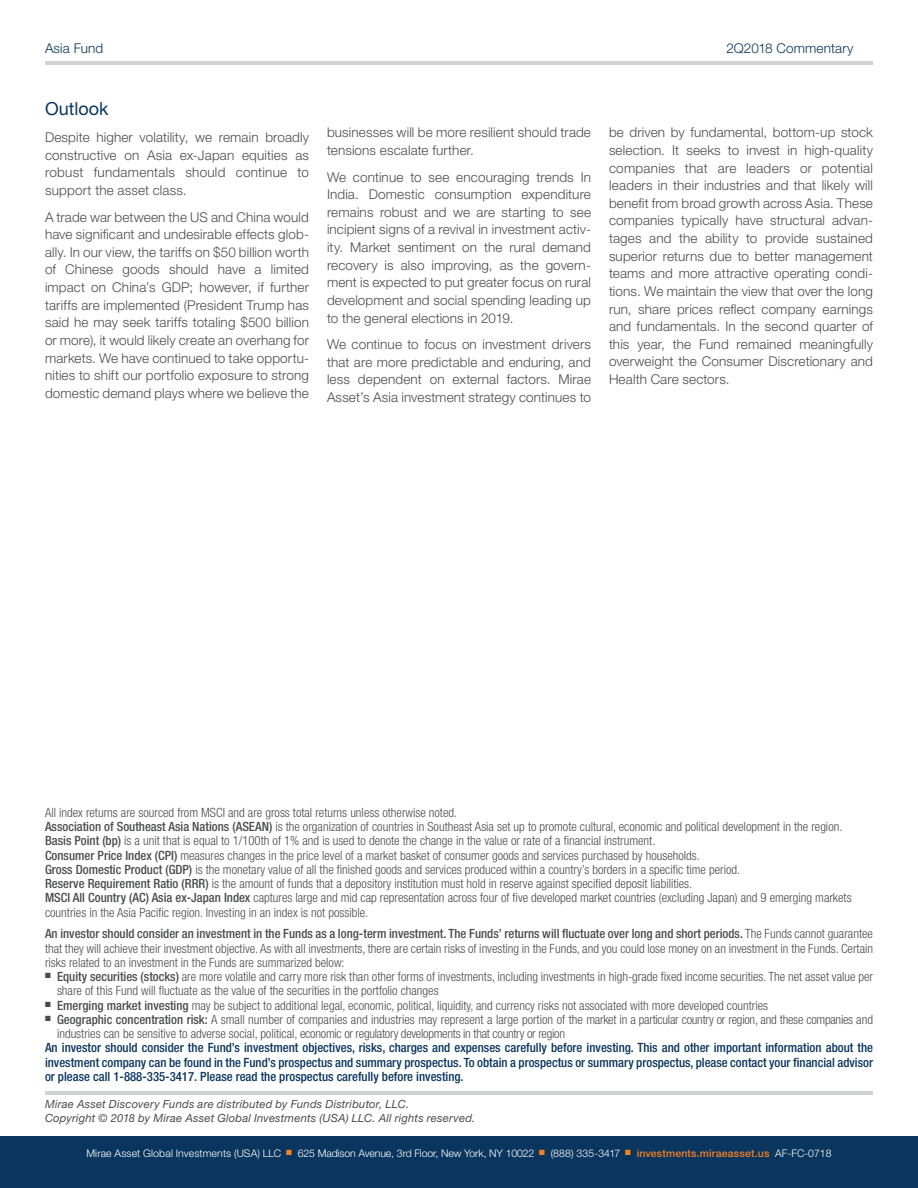
<style>
.page{position:relative;width:918px;height:1188px;background:#fff}
.page>*{position:absolute;margin:0;border:0;box-sizing:border-box;transform-origin:0 0}
.questions{font:18px "Helvetica Neue LT Std";color:#0a355e}
.text{font:300 13.5px/17.7px "Helvetica Neue";letter-spacing:.01em;color:#4b4c4d;text-align:justify}
.Chart_subheads{font:300 13.5px "Helvetica Neue LT Std";letter-spacing:.01em;color:#0a355e}
.rider{font:300 condensed 12.75px/14.2px "Helvetica Neue LT Std";color:#4b4c4d}
.rider-2{font:500 condensed 12.75px/14.2px "Helvetica Neue LT Std";color:#0a355e;text-align:justify}
.Body{font:italic 11.25px "Helvetica Neue LT Std";letter-spacing:.02em;color:#4b4c4d}
.Body-2{font:300 10.5px "Helvetica Neue";color:#fff}
.s1{font-weight:500}
.s2{color:#f58220}
.s3{font-weight:500;color:#f48026}
</style>
<div class="page">
<hr style="left:45px;top:62px;width:828px;height:3px;background:#d1d2d4">
<hr style="left:45px;top:1091px;width:828px;height:3px;background:#d1d2d4">
<div style="left:0;top:1137px;width:918px;height:51px;background:#0a355e"></div>
<p class="Chart_subheads" style="left:45px;top:40px;width:60px">Asia Fund</p>
<p class="Chart_subheads" style="left:726px;top:40px;width:129px">2Q2018 Commentary</p>
<p class="questions" style="left:45px;top:98px;width:65px">Outlook</p>
<p class="text" style="left:45px;top:128px;width:266px">Despite higher volatility, we remain broadly constructive on Asia ex-Japan equities as robust fundamentals should continue to support the asset class.</p>
<p class="text" style="left:45px;top:208px;width:266px">A trade war between the US and China would have significant and undesirable effects glob&shy;ally. In our view, the tariffs on $50 billion worth of Chinese goods should have a limited impact on China’s GDP; however, if further tariffs are implemented (President Trump has said he may seek tariffs totaling $500 billion or more), it would likely create an overhang for markets. We have continued to take opportu&shy;nities to shift our portfolio exposure to strong domestic demand plays where we believe the</p>
<p class="text" style="left:327px;top:123px;width:265px">businesses will be more resilient should trade tensions escalate further.</p>
<p class="text" style="left:327px;top:168px;width:266px">We continue to see encouraging trends In India. Domestic consumption expenditure remains robust and we are starting to see incipient signs of a revival in investment activ&shy;ity. Market sentiment on the rural demand recovery is also improving, as the govern&shy;ment is expected to put greater focus on rural development and social spending leading up to the general elections in 2019.</p>
<p class="text" style="left:327px;top:335px;width:266px">We continue to focus on investment drivers that are more predictable and enduring, and less dependent on external factors. Mirae Asset’s Asia investment strategy continues to</p>
<p class="text" style="left:609px;top:123px;width:266px">be driven by fundamental, bottom-up stock selection. It seeks to invest in high-quality companies that are leaders or potential leaders in their industries and that likely will benefit from broad growth across Asia. These companies typically have structural advan&shy;tages and the ability to provide sustained superior returns due to better management teams and more attractive operating condi&shy;tions. We maintain the view that over the long run, share prices reflect company earnings and fundamentals. In the second quarter of this year, the Fund remained meaningfully overweight the Consumer Discretionary and Health Care sectors.</p>
<p class="rider" style="left:45px;top:805px;width:414px">All index returns are sourced from MSCI and are gross total returns unless otherwise noted.</p>
<p class="rider" style="left:45px;top:819px;width:799px"><span class="s1">Association of Southeast Asia Nations (ASEAN)</span> is the organization of countries in Southeast Asia set up to promote cultural, economic and political development in the region.</p>
<p class="rider" style="left:45px;top:834px;width:612px"><span class="s1">Basis Point (bp)</span> is a unit that is equal to 1/100th of 1% and is used to denote the change in the value or rate of a financial instrument.</p>
<p class="rider" style="left:45px;top:848px;width:656px"><span class="s1">Consumer Price Index (CPI)</span> measures changes in the price level of a market basket of consumer goods and services purchased by households.</p>
<p class="rider" style="left:45px;top:862px;width:697px"><span class="s1">Gross Domestic Product (GDP)</span> is the monetary value of all the finished goods and services produced within a country’s borders in a specific time period.</p>
<p class="rider" style="left:45px;top:876px;width:649px"><span class="s1">Reserve Requirement Ratio (RRR)</span> is the amount of funds that a depository institution must hold in reserve against specified deposit liabilities.</p>
<p class="rider" style="left:45px;top:891px;width:808px"><span class="s1">MSCI All Country (AC) Asia ex-Japan Index</span> captures large and mid cap representation across four of five developed market countries (excluding Japan) and 9 emerging markets countries in the Asia Pacific region. Investing in an index is not possible.</p>
<p class="rider" style="left:45px;top:927px;width:830px;text-align:justify"><span class="s1">An investor should consider an investment in the Funds as a long-term investment. The Funds’ returns will fluctuate over long and short periods.</span> The Funds cannot guarantee that they will achieve their investment objective. As with all investments, there are certain risks of investing in the Funds, and you could lose money on an investment in the Funds. Certain risks related to an investment in the Funds are summarized below:</p>
<p class="rider" style="left:57px;top:969px;width:818px;text-indent:-12px">■ <span class="s1">Equity securities (stocks)</span> are more volatile and carry more risk than other forms of investments, including investments in high-grade fixed income securities. The net asset value per share of this Fund will fluctuate as the value of the securities in the portfolio changes</p>
<p class="rider" style="left:45px;top:998px;width:725px">■ <span class="s1">Emerging market investing</span> may be subject to additional legal, economic, political, liquidity, and currency risks not associated with more developed countries</p>
<p class="rider" style="left:57px;top:1012px;width:818px;text-indent:-12px">■ <span class="s1">Geographic concentration risk:</span> A small number of companies and industries may represent a large portion of the market in a particular country or region, and these companies and industries can be sensitive to adverse social, political, economic or regulatory developments in that country or region</p>
<p class="rider-2" style="left:45px;top:1041px;width:830px">An investor should consider the Fund’s investment objectives, risks, charges and expenses carefully before investing. This and other important information about the investment company can be found in the Fund’s prospectus and summary prospectus. To obtain a prospectus or summary prospectus, please contact your financial advisor or please call 1-888-335-3417. Please read the prospectus carefully before investing.</p>
<p class="Body" style="left:45px;top:1097px;width:366px">Mirae Asset Discovery Funds are distributed by Funds Distributor, LLC.</p>
<p class="Body" style="left:45px;top:1111px;width:432px">Copyright © 2018 by Mirae Asset Global Investments (USA) LLC. All rights reserved.</p>
<p class="Body-2" style="left:86px;top:1147px;width:747px">Mirae Asset Global Investments (USA) LLC <span class="s2">■</span> 625 Madison Avenue, 3rd Floor, New York, NY 10022 <span class="s2">■</span> (888) 335-3417 <span class="s2">■</span> <span class="s3">investments.miraeasset.us</span> AF-FC-0718</p>
</div>
